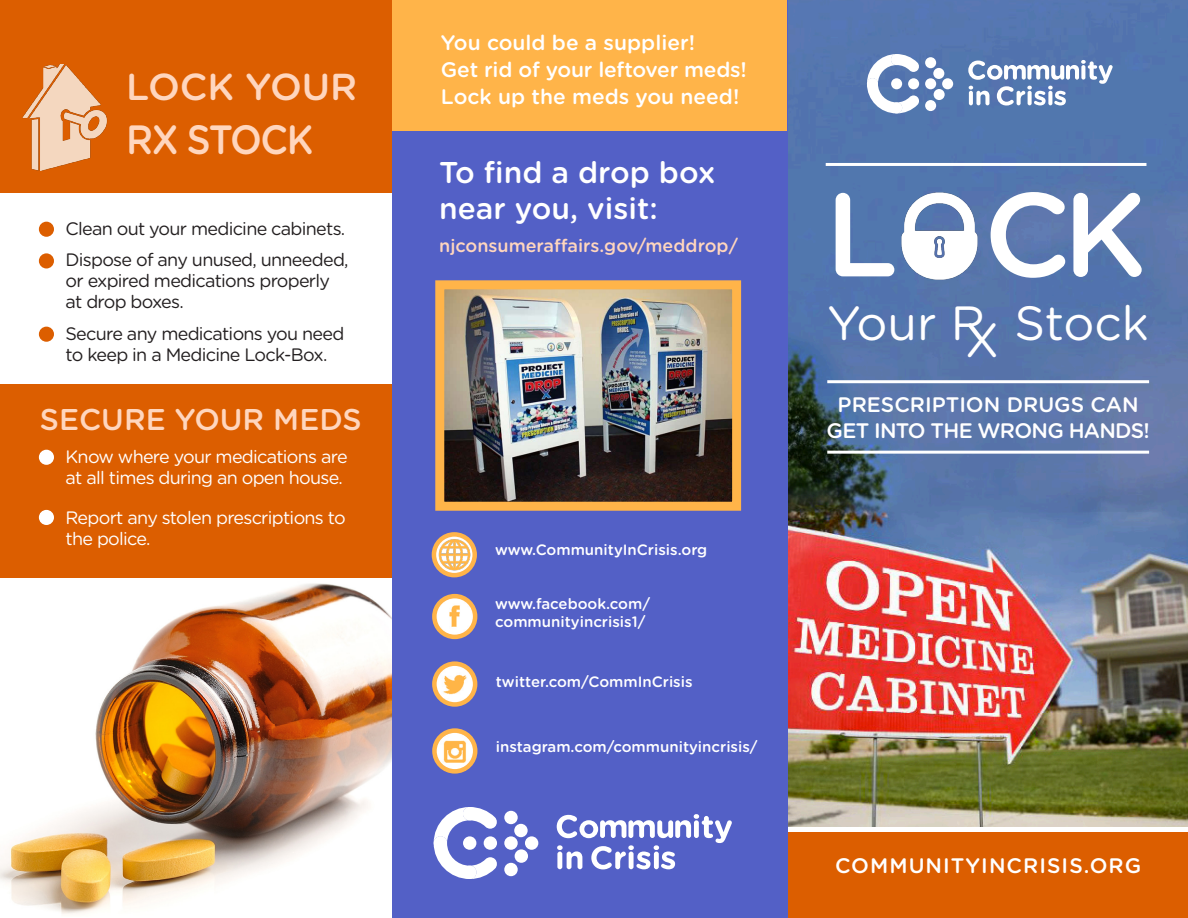
<style>
.page{position:relative;width:1188px;height:918px;background:#fff}
.page>*{position:absolute;margin:0;border:0;box-sizing:border-box;transform-origin:0 0}
.t1{font:500 118.5px "Gotham Rounded";color:#fff}
.t2{font:48px "Gotham Rounded";color:#fff}
.t3{font:500 40.8px "Gotham Rounded";letter-spacing:-.04em;color:#ffd6be;scale:.92 1}
.t4{font:500 37.5px "Gotham Rounded";color:#ffd6be}
.t5{font:500 30px/36px "Gotham Rounded";color:#fff}
.t6{font:500 30px "Gotham Rounded";color:#ffd6be}
.t7{font:500 21px/27px "Gotham Rounded";color:#fff}
.t8{font:500 21px "Gotham Rounded";letter-spacing:.05em;color:#fff}
.t9{font:500 21px "Gotham Rounded";letter-spacing:-.035em;color:#fff}
.t10{font:18px/21px "Gotham Rounded";letter-spacing:-.04em;color:#231f20}
.t11{font:18px/21px "Gotham Rounded";letter-spacing:-.04em;color:#fff}
.t12{font:500 18px "Gotham Rounded";color:#ffd6be}
.t13{font:500 15px "Gotham Rounded";color:#fff}
</style>
<div class="page">
<img style="left:788px;top:0;width:400px;height:826px">
<svg style="left:968px;top:60px;width:145px;height:46px"></svg>
<svg style="left:867px;top:54px;width:53px;height:59px"></svg>
<div style="left:891px;top:102px;width:11px;height:11px;background:#fff;border-radius:50%"></div>
<div style="left:933px;top:68px;width:11px;height:11px;background:#fff;border-radius:50%"></div>
<div style="left:925px;top:57px;width:11px;height:11px;background:#fff;border-radius:50%"></div>
<div style="left:925px;top:100px;width:11px;height:11px;background:#fff;border-radius:50%"></div>
<div style="left:934px;top:89px;width:11px;height:11px;background:#fff;border-radius:50%"></div>
<div style="left:942px;top:78px;width:11px;height:11px;background:#fff;border-radius:50%"></div>
<div style="left:908px;top:78px;width:11px;height:11px;background:#fff;border-radius:50%"></div>
<div style="left:891px;top:78px;width:11px;height:11px;background:#fff;border-radius:50%"></div>
<div style="left:925px;top:78px;width:11px;height:11px;background:#fff;border-radius:50%"></div>
<div style="left:788px;top:832px;width:400px;height:86px;background:#dc5e00"></div>
<img style="left:859px;top:181px;width:161px;height:110px">
<hr style="left:827px;top:380px;width:322px;height:3px;background:#fff">
<hr style="left:827px;top:451px;width:322px;height:3px;background:#fff">
<hr style="left:826px;top:163px;width:320px;height:3px;background:#fff">
<div style="left:0;top:385px;width:392px;height:193px;background:#dc5e00"></div>
<div style="left:0;top:0;width:392px;height:192px;background:#dc5e00"></div>
<img style="left:0;top:583px;width:392px;height:331px">
<img style="left:22px;top:64px;width:86px;height:106px">
<div style="left:39px;top:222px;width:15px;height:15px;background:#dc5e00;border-radius:50%"></div>
<div style="left:39px;top:253px;width:15px;height:15px;background:#dc5e00;border-radius:50%"></div>
<div style="left:39px;top:327px;width:15px;height:15px;background:#dc5e00;border-radius:50%"></div>
<div style="left:39px;top:450px;width:15px;height:15px;background:#fff;border-radius:50%"></div>
<div style="left:39px;top:510px;width:15px;height:15px;background:#fff;border-radius:50%"></div>
<div style="left:392px;top:0;width:396px;height:918px;background:#5360c6"></div>
<img style="left:432px;top:593px;width:46px;height:47px">
<div style="left:432px;top:594px;width:45px;height:45px;border:4px solid #ffb449;border-radius:50%"></div>
<img style="left:432px;top:662px;width:46px;height:45px">
<div style="left:432px;top:661px;width:45px;height:46px;border:4px solid #ffb449;border-radius:50%"></div>
<img style="left:435px;top:729px;width:43px;height:44px">
<div style="left:432px;top:728px;width:45px;height:46px;border:4px solid #ffb449;border-radius:50%"></div>
<img style="left:432px;top:532px;width:45px;height:46px">
<svg style="left:435px;top:535px;width:38px;height:38px"></svg>
<img style="left:438px;top:535px;width:34px;height:37px">
<div style="left:432px;top:532px;width:45px;height:45px;border:4px solid #ffb449;border-radius:50%"></div>
<svg style="left:557px;top:814px;width:175px;height:55px"></svg>
<svg style="left:434px;top:807px;width:63px;height:72px"></svg>
<div style="left:463px;top:866px;width:13px;height:13px;background:#fff;border-radius:50%"></div>
<div style="left:514px;top:824px;width:14px;height:13px;background:#fff;border-radius:50%"></div>
<div style="left:504px;top:811px;width:14px;height:13px;background:#fff;border-radius:50%"></div>
<div style="left:504px;top:863px;width:14px;height:13px;background:#fff;border-radius:50%"></div>
<div style="left:515px;top:849px;width:13px;height:14px;background:#fff;border-radius:50%"></div>
<div style="left:525px;top:836px;width:13px;height:14px;background:#fff;border-radius:50%"></div>
<div style="left:484px;top:836px;width:13px;height:14px;background:#fff;border-radius:50%"></div>
<div style="left:463px;top:836px;width:13px;height:14px;background:#fff;border-radius:50%"></div>
<div style="left:504px;top:836px;width:14px;height:14px;background:#fff;border-radius:50%"></div>
<img style="left:445px;top:290px;width:286px;height:211px">
<div style="left:435px;top:280px;width:306px;height:231px;border:9px solid #ffb449"></div>
<div style="left:392px;top:0;width:395px;height:130px;background:#ffb449"></div>
<p class="t4" style="left:126px;top:60px;width:233px">LOCK YOUR</p>
<p class="t3" style="left:126px;top:110px;width:205px">RX STOCK</p>
<p class="t10" style="left:66px;top:217px;width:281px">Clean out your medicine cabinets.</p>
<p class="t10" style="left:66px;top:248px;width:285px">Dispose of any unused, unneeded, or expired medications properly at drop boxes.</p>
<p class="t10" style="left:66px;top:322px;width:280px">Secure any medications you need to keep in a Medicine Lock-Box.</p>
<p class="t6" style="left:40px;top:398px;width:323px">SECURE YOUR MEDS</p>
<p class="t11" style="left:66px;top:445px;width:284px">Know where your medications are at all times during an open house.</p>
<p class="t11" style="left:66px;top:506px;width:282px">Report any stolen prescriptions to the police.</p>
<p class="t7" style="left:441px;top:29px;width:256px">You could be a supplier!</p>
<p class="t7" style="left:441px;top:56px;width:308px">Get rid of your leftover meds!<br>Lock up the meds you need!</p>
<p class="t5" style="left:439px;top:153px;width:278px">To find a drop box near you, visit:</p>
<p class="t12" style="left:439px;top:233px;width:300px">njconsumeraffairs.gov/meddrop/</p>
<p class="t13" style="left:495px;top:539px;width:214px">www.CommunityInCrisis.org</p>
<p class="t13" style="left:495px;top:593px;width:156px">www.facebook.com/</p>
<p class="t13" style="left:495px;top:611px;width:152px">communityincrisis1/</p>
<p class="t13" style="left:496px;top:671px;width:198px">twitter.com/CommInCrisis</p>
<p class="t13" style="left:496px;top:736px;width:263px">instagram.com/communityincrisis/</p>
<p class="t1" style="left:825px;top:150px;width:324px">L CK</p>
<p class="t2" style="left:827px;top:290px;width:324px">Your R Stock</p>
<p class="t2" style="left:965px;top:307px;width:36px">X</p>
<p class="t7" style="left:838px;top:391px;width:303px">PRESCRIPTION DRUGS CAN</p>
<p class="t9" style="left:827px;top:415px;width:325px">GET INTO THE WRONG HANDS!</p>
<p class="t8" style="left:835px;top:851px;width:308px">COMMUNITYINCRISIS.ORG</p>
</div>
